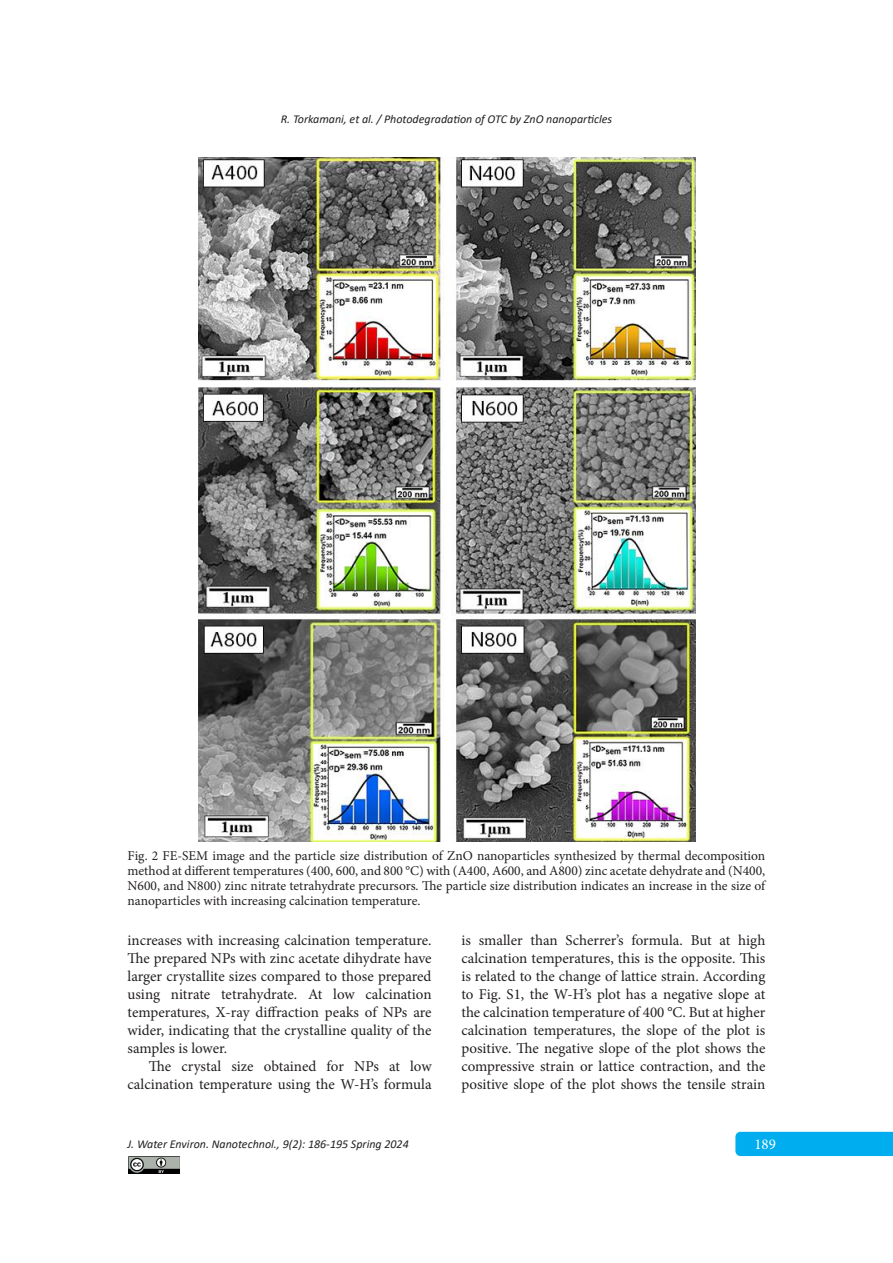
<style>
.page{position:relative;width:893px;height:1263px;background:#fff}
.page>*{position:absolute;margin:0;border:0;box-sizing:border-box;transform-origin:0 0}
.t1{font:15px/18px "Minion Pro";color:#231f20;text-align:justify}
.t2{font:15px "Minion Pro";color:#fff}
.t3{font:13.5px/15px "Minion Pro";color:#231f20;text-align:justify}
.t4{font:italic 12px "Calibri";color:#231f20}
</style>
<div class="page">
<div style="left:735px;top:1132px;width:158px;height:24px;background:#00aeef"></div>
<img style="left:129px;top:1156px;width:50px;height:18px">
<img style="left:198px;top:158px;width:497px;height:684px">
<p class="t4" style="left:281px;top:111px;width:333px">R. Torkamani, et al. / Photodegradation of OTC by ZnO nanoparticles</p>
<p class="t3" style="left:128px;top:848px;width:639px">Fig. 2 FE-SEM image and the particle size distribution of ZnO nanoparticles synthesized by thermal decomposition method at different temperatures (400, 600, and 800 °C) with (A400, A600, and A800) zinc acetate dehydrate and (N400, N600, and N800) zinc nitrate tetrahydrate precursors. The particle size distribution indicates an increase in the size of nanoparticles with increasing calcination temperature.</p>
<p class="t1" style="left:128px;top:931px;width:306px">increases with increasing calcination temperature.<br>The prepared NPs with zinc acetate dihydrate have larger crystallite sizes compared to those prepared using nitrate tetrahydrate. At low calcination temperatures, X-ray diffraction peaks of NPs are wider, indicating that the crystalline quality of the samples is lower.</p>
<p class="t1" style="left:128px;top:1057px;width:306px;text-align:right">The crystal size obtained for NPs at low calcination temperature using the W-H’s formula</p>
<p class="t1" style="left:461px;top:931px;width:306px">is smaller than Scherrer’s formula. But at high calcination temperatures, this is the opposite. This is related to the change of lattice strain. According to Fig. S1, the W-H’s plot has a negative slope at the calcination temperature of 400 °C. But at higher calcination temperatures, the slope of the plot is positive. The negative slope of the plot shows the compressive strain or lattice contraction, and the positive slope of the plot shows the tensile strain</p>
<p class="t4" style="left:128px;top:1136px;width:283px">J. Water Environ. Nanotechnol., 9(2): 186-195 Spring 2024</p>
<p class="t2" style="left:754px;top:1134px;width:23px">189</p>
</div>
